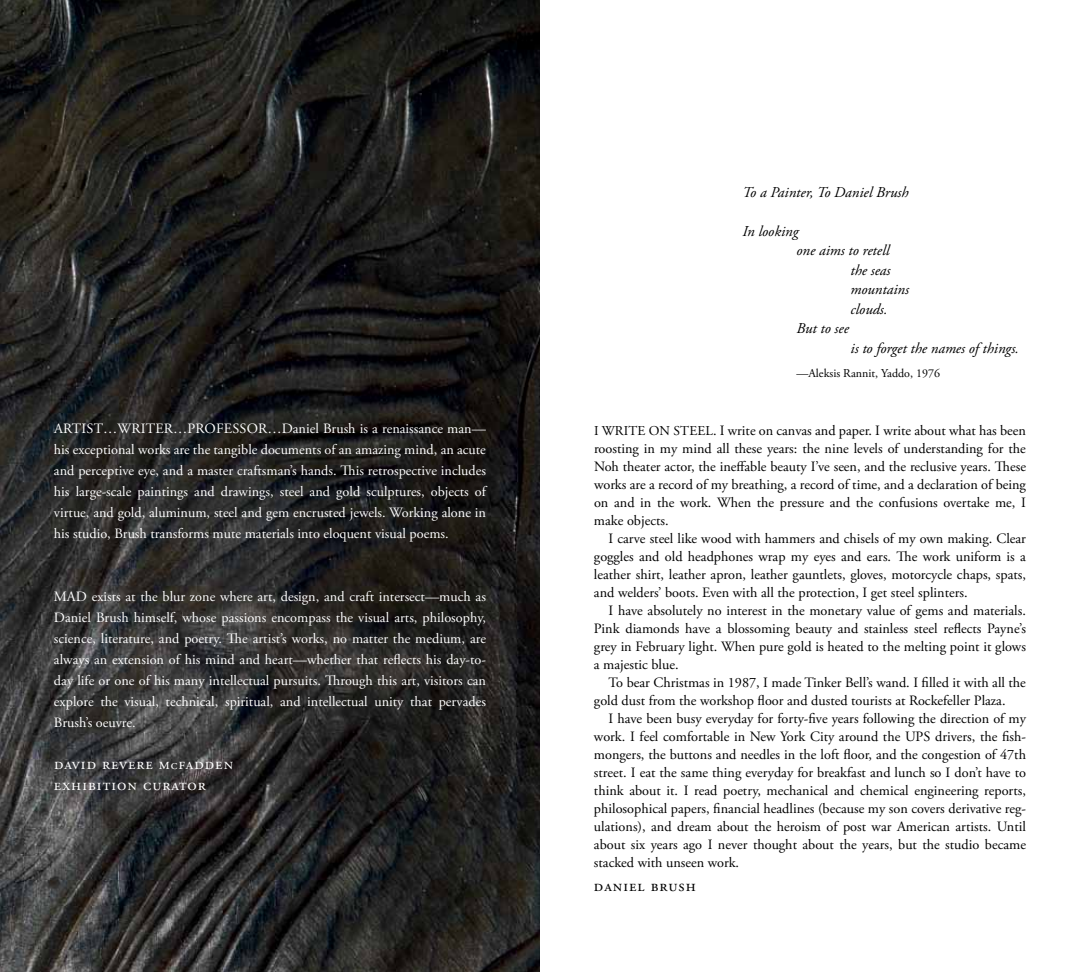
<style>
.page{position:relative;width:1080px;height:972px;background:#fff}
.page>*{position:absolute;margin:0;border:0;box-sizing:border-box;transform-origin:0 0}
.t1{font:16.5px/21px "Adobe Garamond Pro";letter-spacing:.06em;color:#fff}
.t2{font:16.5px "Adobe Garamond Pro";letter-spacing:.06em;color:#000}
.t3{font:italic 15px "Adobe Garamond Pro";color:#000}
.t4{font:14.25px/18px "Adobe Garamond Pro";letter-spacing:-.02em;color:#000;text-align:justify}
.t5{font:14.25px/21px "Adobe Garamond Pro";letter-spacing:-.005em;color:#fff}
.t6{font:12px "Adobe Garamond Pro";color:#000}
.s1{font-size:13.5px}
</style>
<div class="page">
<img style="left:0;top:0;width:540px;height:972px">
<p class="t5" style="left:54px;top:418px;width:435px">Artist …writer…professor…Daniel Brush is a renaissance man— his exceptional works are the tangible documents of an amazing mind, an acute and perceptive eye, and a master craftsman’s hands. This retrospective includes his large-scale paintings and drawings, steel and gold sculptures, objects of virtue, and gold, aluminum, steel and gem encrusted jewels. Working alone in his studio, Brush transforms mute materials into eloquent visual poems.</p>
<p class="t5" style="left:54px;top:586px;width:434px;text-align:justify">MAD exists at the blur zone where art, design, and craft intersect—much as Daniel Brush himself, whose passions encompass the visual arts, philosophy, science, literature, and poetry. The artist’s works, no matter the medium, are always an extension of his mind and heart—whether that reflects his day-to&shy;day life or one of his many intellectual pursuits. Through this art, visitors can explore the visual, technical, spiritual, and intellectual unity that pervades Brush’s oeuvre.</p>
<p class="t1" style="left:54px;top:753px;width:181px">david revere m<span class="s1">c</span>fadden exhibition curator</p>
<p class="t3" style="left:742px;top:183px;width:168px">To a Painter, To Daniel Brush</p>
<p class="t3" style="left:742px;top:222px;width:58px">In looking</p>
<p class="t3" style="left:796px;top:241px;width:94px">one aims to retell</p>
<p class="t3" style="left:850px;top:261px;width:42px">the seas</p>
<p class="t3" style="left:850px;top:280px;width:60px">mountains</p>
<p class="t3" style="left:850px;top:300px;width:39px">clouds.</p>
<p class="t3" style="left:796px;top:319px;width:54px">But to see</p>
<p class="t3" style="left:850px;top:339px;width:170px">is to forget the names of things.</p>
<p class="t6" style="left:796px;top:366px;width:145px">—Aleksis Rannit, Yaddo, 1976</p>
<p class="t4" style="left:594px;top:422px;width:434px"><span class="s1">I write on steel</span>. I write on canvas and paper. I write about what has been roosting in my mind all these years: the nine levels of understanding for the Noh theater actor, the ineffable beauty I’ve seen, and the reclusive years. These works are a record of my breathing, a record of time, and a declaration of being on and in the work. When the pressure and the confusions overtake me, I make objects.</p>
<p class="t4" style="left:594px;top:530px;width:434px;text-indent:15px">I carve steel like wood with hammers and chisels of my own making. Clear goggles and old headphones wrap my eyes and ears. The work uniform is a leather shirt, leather apron, leather gauntlets, gloves, motorcycle chaps, spats, and welders’ boots. Even with all the protection, I get steel splinters.</p>
<p class="t4" style="left:594px;top:602px;width:434px;text-indent:15px">I have absolutely no interest in the monetary value of gems and materials.<br>Pink diamonds have a blossoming beauty and stainless steel reflects Payne’s grey in February light. When pure gold is heated to the melting point it glows a majestic blue.</p>
<p class="t4" style="left:594px;top:674px;width:433px;text-indent:15px">To bear Christmas in 1987, I made Tinker Bell’s wand. I filled it with all the gold dust from the workshop floor and dusted tourists at Rockefeller Plaza.</p>
<p class="t4" style="left:594px;top:710px;width:434px;text-indent:15px">I have been busy everyday for forty-five years following the direction of my work. I feel comfortable in New York City around the UPS drivers, the fish&shy;mongers, the buttons and needles in the loft floor, and the congestion of 47th street. I eat the same thing everyday for breakfast and lunch so I don’t have to think about it. I read poetry, mechanical and chemical engineering reports, philosophical papers, financial headlines (because my son covers derivative reg&shy;ulations), and dream about the heroism of post war American artists. Until about six years ago I never thought about the years, but the studio became stacked with unseen work.</p>
<p class="t2" style="left:594px;top:876px;width:103px">daniel brush</p>
</div>
